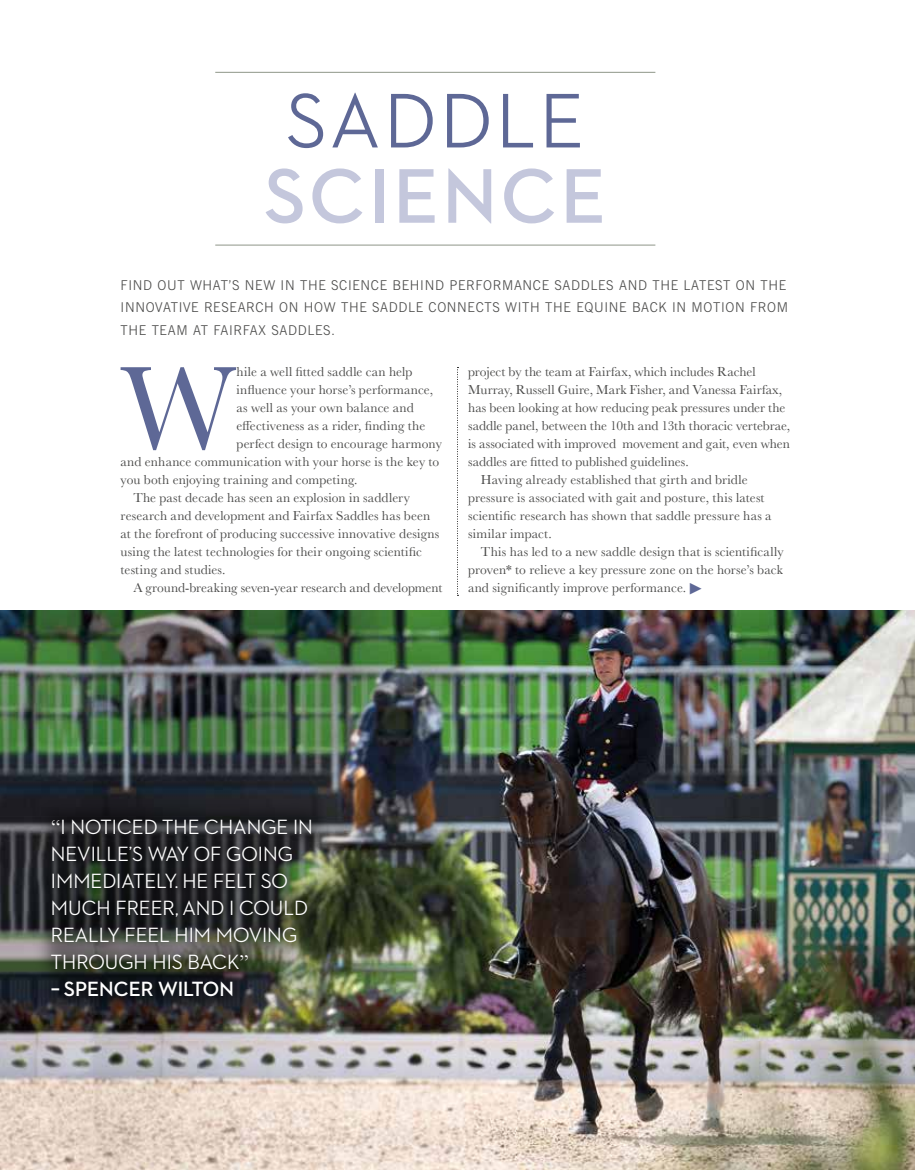
<style>
.page{position:relative;width:915px;height:1170px;background:#fff}
.page>*{position:absolute;margin:0;border:0;box-sizing:border-box;transform-origin:0 0}
.t1{font:122.25px "Baskerville";color:#5e6896}
.t2{font:700 78.75px "Neutraface 2 Display";letter-spacing:.05em;color:#c4c7dc}
.t3{font:500 78.75px "Neutraface 2 Display";letter-spacing:.05em;color:#5e6896}
.t4{font:500 21px/27px "Neutraface 2 Display";color:#fff}
.t5{font:700 21px "Neutraface 2 Display";color:#fff}
.t6{font:13.5px "Baskerville";letter-spacing:.01em;color:#4a4a49}
.t7{font:300 13.5px/22.5px "News Gothic BT";letter-spacing:.05em;color:#4a4a49}
.s1{font-family:"Baskerville";font-weight:400}
</style>
<div class="page">
<img style="left:0;top:610px;width:914px;height:559px">
<div style="left:32px;top:799px;width:299px;height:216px;background:#000;opacity:.51"></div>
<hr style="left:215px;top:72px;width:440px;height:1px;background:#8e9688">
<hr style="left:215px;top:245px;width:440px;height:1px;background:#8e9688">
<svg style="left:457px;top:367px;width:1px;height:229px"></svg>
<h2 class="t3" style="left:285px;top:78px;width:300px">SADDLE</h2>
<h2 class="t2" style="left:264px;top:152px;width:343px">SCIENCE</h2>
<p class="t7" style="left:120px;top:274px;width:668px">FIND OUT WHAT’S NEW IN THE SCIENCE BEHIND PERFORMANCE SADDLES AND THE LATEST ON THE<br>INNOVATIVE RESEARCH ON HOW THE SADDLE CONNECTS WITH THE EQUINE BACK IN MOTION FROM<br>THE TEAM AT FAIRFAX SADDLES.</p>
<h1 class="t1" style="left:120px;top:330px;width:117px">W</h1>
<p class="t6" style="left:236px;top:363px;width:177px">hile a well fitted saddle can help</p>
<p class="t6" style="left:236px;top:381px;width:198px">influence your horse’s performance,</p>
<p class="t6" style="left:236px;top:399px;width:179px">as well as your own balance and</p>
<p class="t6" style="left:236px;top:417px;width:190px">effectiveness as a rider, finding the</p>
<p class="t6" style="left:236px;top:435px;width:207px">perfect design to encourage harmony</p>
<p class="t6" style="left:120px;top:453px;width:320px">and enhance communication with your horse is the key to</p>
<p class="t6" style="left:120px;top:471px;width:238px">you both enjoying training and competing.</p>
<p class="t6" style="left:133px;top:489px;width:278px">The past decade has seen an explosion in saddlery</p>
<p class="t6" style="left:120px;top:507px;width:311px">research and development and Fairfax Saddles has been</p>
<p class="t6" style="left:120px;top:525px;width:320px">at the forefront of producing successive innovative designs</p>
<p class="t6" style="left:120px;top:543px;width:303px">using the latest technologies for their ongoing scientific</p>
<p class="t6" style="left:120px;top:561px;width:106px">testing and studies.</p>
<p class="t6" style="left:133px;top:579px;width:310px">A ground-breaking seven-year research and development</p>
<p class="t6" style="left:468px;top:363px;width:289px">project by the team at Fairfax, which includes Rachel</p>
<p class="t6" style="left:468px;top:381px;width:315px">Murray, Russell Guire, Mark Fisher, and Vanessa Fairfax,</p>
<p class="t6" style="left:468px;top:399px;width:318px">has been looking at how reducing peak pressures under the</p>
<p class="t6" style="left:468px;top:417px;width:323px">saddle panel, between the 10th and 13th thoracic vertebrae,</p>
<p class="t6" style="left:468px;top:435px;width:323px">is associated with improved movement and gait, even when</p>
<p class="t6" style="left:468px;top:453px;width:222px">saddles are fitted to published guidelines.</p>
<p class="t6" style="left:480px;top:471px;width:268px">Having already established that girth and bridle</p>
<p class="t6" style="left:468px;top:489px;width:298px">pressure is associated with gait and posture, this latest</p>
<p class="t6" style="left:468px;top:507px;width:305px">scientific research has shown that saddle pressure has a</p>
<p class="t6" style="left:468px;top:525px;width:85px">similar impact.</p>
<p class="t6" style="left:480px;top:543px;width:304px">This has led to a new saddle design that is scientifically</p>
<p class="t6" style="left:468px;top:561px;width:316px">proven* to relieve a key pressure zone on the horse’s back</p>
<p class="t6" style="left:468px;top:579px;width:219px">and significantly improve performance.</p>
<h3 class="t4" style="left:51px;top:813px;width:263px"><span class="s1">“</span>I NOTICED THE CHANGE IN<br>NEVILLE’S WAY OF GOING<br>IMMEDIATELY. HE FELT SO<br>MUCH FREER, AND I COULD<br>REALLY FEEL HIM MOVING<br>THROUGH HIS BACK<span class="s1">”</span></h3>
<h3 class="t5" style="left:51px;top:976px;width:184px">– SPENCER WILTON</h3>
</div>
